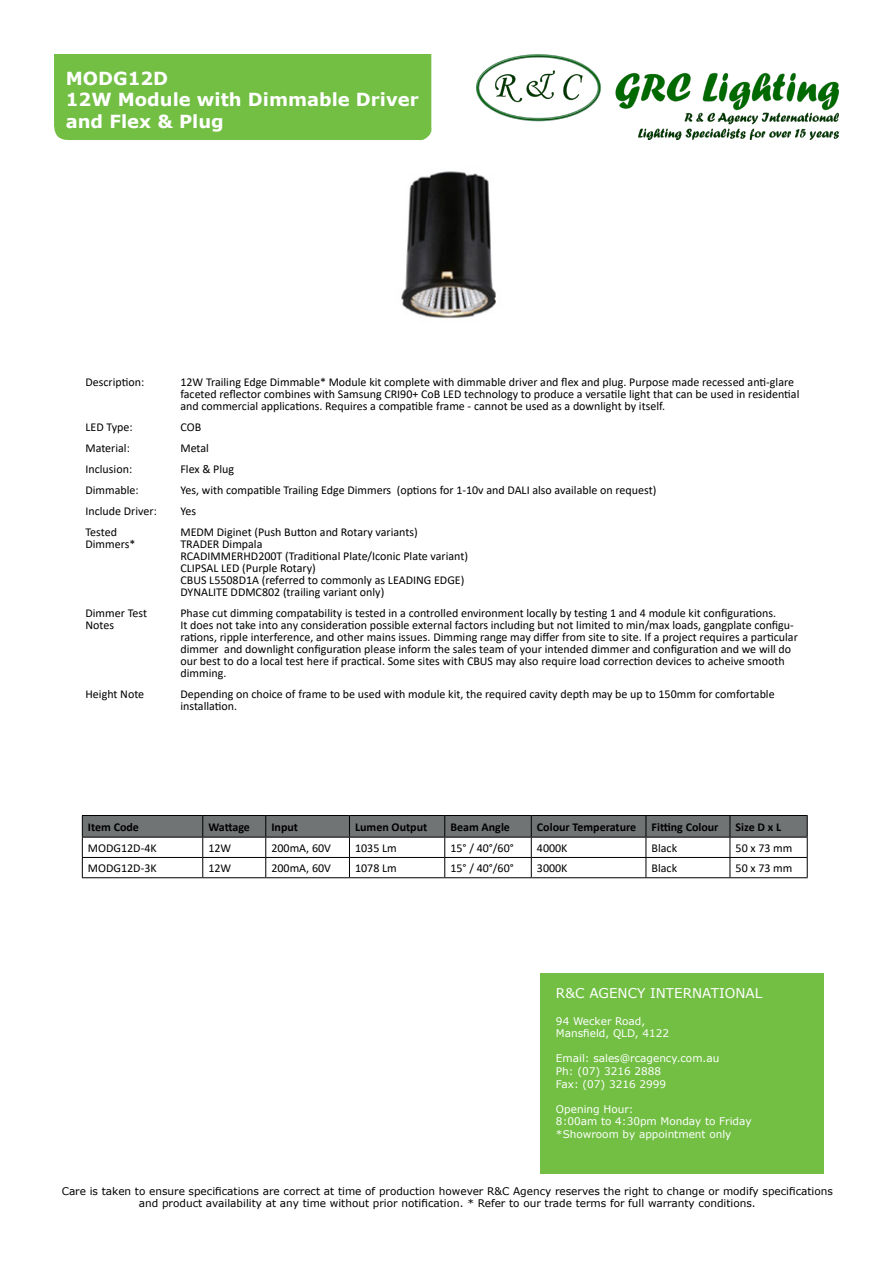
<style>
.page{position:relative;width:893px;height:1263px;background:#fff}
.page>*{position:absolute;margin:0;border:0;box-sizing:border-box;transform-origin:0 0}
.t1{font:700 18px/21.6px "Verdana";color:#fff}
.t2{font:13.5px "Verdana";color:#fff}
.t3{font:12px/12px "Calibri";color:#000}
.t4{font:700 12px "Calibri";color:#000}
.t5{font:10.5px/12.6px "Verdana";color:#000;text-align:center}
.t6{font:10.5px/12.6px "Verdana";color:#fff}
</style>
<div class="page">
<div style="left:54px;top:54px;width:378px;height:87px;background:#72bf44"></div>
<img style="left:477px;top:54px;width:362px;height:85px">
<div style="left:540px;top:973px;width:283px;height:201px;background:#72bf44"></div>
<hr style="left:82px;top:877px;width:121px;height:1px;background:#000">
<hr style="left:203px;top:877px;width:63px;height:1px;background:#000">
<hr style="left:266px;top:877px;width:83px;height:1px;background:#000">
<hr style="left:349px;top:877px;width:96px;height:1px;background:#000">
<hr style="left:445px;top:877px;width:86px;height:1px;background:#000">
<hr style="left:531px;top:877px;width:115px;height:1px;background:#000">
<hr style="left:646px;top:877px;width:84px;height:1px;background:#000">
<hr style="left:730px;top:877px;width:78px;height:1px;background:#000">
<svg style="left:82px;top:815px;width:726px;height:62px"></svg>
<hr style="left:730px;top:837px;width:78px;height:1px;background:#000">
<img style="left:401px;top:171px;width:95px;height:148px">
<h1 class="t1" style="left:66px;top:67px;width:354px">MODG12D<br>12W Module with Dimmable Driver and Flex &amp; Plug</h1>
<p class="t3" style="left:86px;top:376px;width:60px">Description:</p>
<p class="t3" style="left:180px;top:376px;width:620px">12W Trailing Edge Dimmable* Module kit complete with dimmable driver and flex and plug. Purpose made recessed anti-glare faceted reflector combines with Samsung CRI90+ CoB LED technology to produce a versatile light that can be used in residential and commercial applications. Requires a compatible frame - cannot be used as a downlight by itself.</p>
<p class="t3" style="left:86px;top:421px;width:49px">LED Type:</p>
<p class="t3" style="left:180px;top:421px;width:22px">COB</p>
<p class="t3" style="left:86px;top:442px;width:46px">Material:</p>
<p class="t3" style="left:180px;top:442px;width:30px">Metal</p>
<p class="t3" style="left:86px;top:463px;width:48px">Inclusion:</p>
<p class="t3" style="left:180px;top:463px;width:55px">Flex &amp; Plug</p>
<p class="t3" style="left:86px;top:484px;width:55px">Dimmable:</p>
<p class="t3" style="left:180px;top:484px;width:477px">Yes, with compatible Trailing Edge Dimmers (options for 1-10v and DALI also available on request)</p>
<p class="t3" style="left:86px;top:505px;width:73px">Include Driver:</p>
<p class="t3" style="left:180px;top:505px;width:17px">Yes</p>
<p class="t3" style="left:86px;top:526px;width:51px">Tested<br>Dimmers*</p>
<p class="t3" style="left:180px;top:526px;width:289px">MEDM Diginet (Push Button and Rotary variants)<br>TRADER Dimpala<br>RCADIMMERHD200T (Traditional Plate/Iconic Plate variant)<br>CLIPSAL LED (Purple Rotary)<br>CBUS L5508D1A (referred to commonly as LEADING EDGE)<br>DYNALITE DDMC802 (trailing variant only)</p>
<p class="t3" style="left:86px;top:607px;width:63px">Dimmer Test<br>Notes</p>
<p class="t3" style="left:180px;top:607px;width:619px">Phase cut dimming compatability is tested in a controlled environment locally by testing 1 and 4 module kit configurations.<br>It does not take into any consideration possible external factors including but not limited to min/max loads, gangplate configu&shy;rations, ripple interference, and other mains issues. Dimming range may differ from site to site. If a project requires a particular dimmer and downlight configuration please inform the sales team of your intended dimmer and configuration and we will do our best to do a local test here if practical. Some sites with CBUS may also require load correction devices to acheive smooth dimming.</p>
<p class="t3" style="left:86px;top:688px;width:60px">Height Note</p>
<p class="t3" style="left:180px;top:688px;width:596px">Depending on choice of frame to be used with module kit, the required cavity depth may be up to 150mm for comfortable installation.</p>
<p class="t4" style="left:88px;top:818px;width:53px">Item Code</p>
<p class="t4" style="left:208px;top:818px;width:43px">Wattage</p>
<p class="t4" style="left:271px;top:818px;width:28px">Input</p>
<p class="t4" style="left:355px;top:818px;width:74px">Lumen Output</p>
<p class="t4" style="left:450px;top:818px;width:61px">Beam Angle</p>
<p class="t4" style="left:537px;top:818px;width:101px">Colour Temperature</p>
<p class="t4" style="left:652px;top:818px;width:68px">Fitting Colour</p>
<p class="t4" style="left:736px;top:818px;width:47px">Size D x L</p>
<p class="t3" style="left:88px;top:841px;width:70px">MODG12D-4K</p>
<p class="t3" style="left:208px;top:841px;width:24px">12W</p>
<p class="t3" style="left:271px;top:841px;width:61px">200mA, 60V</p>
<p class="t3" style="left:355px;top:841px;width:43px">1035 Lm</p>
<p class="t3" style="left:450px;top:841px;width:65px">15° / 40°/60°</p>
<p class="t3" style="left:537px;top:841px;width:32px">4000K</p>
<p class="t3" style="left:652px;top:841px;width:27px">Black</p>
<p class="t3" style="left:736px;top:841px;width:58px">50 x 73 mm</p>
<p class="t3" style="left:88px;top:862px;width:70px">MODG12D-3K</p>
<p class="t3" style="left:208px;top:862px;width:24px">12W</p>
<p class="t3" style="left:271px;top:862px;width:61px">200mA, 60V</p>
<p class="t3" style="left:355px;top:862px;width:43px">1078 Lm</p>
<p class="t3" style="left:450px;top:862px;width:65px">15° / 40°/60°</p>
<p class="t3" style="left:537px;top:862px;width:32px">3000K</p>
<p class="t3" style="left:652px;top:862px;width:27px">Black</p>
<p class="t3" style="left:736px;top:862px;width:58px">50 x 73 mm</p>
<p class="t2" style="left:556px;top:983px;width:208px">R&amp;C AGENCY INTERNATIONAL</p>
<p class="t6" style="left:556px;top:1014px;width:115px">94 Wecker Road,<br>Mansfield, QLD, 4122</p>
<p class="t6" style="left:556px;top:1052px;width:165px">Email: sales@rcagency.com.au<br>Ph: (07) 3216 2888<br>Fax: (07) 3216 2999</p>
<p class="t6" style="left:556px;top:1102px;width:197px">Opening Hour:<br>8:00am to 4:30pm Monday to Friday *Showroom by appointment only</p>
<p class="t5" style="left:62px;top:1184px;width:773px">Care is taken to ensure specifications are correct at time of production however R&amp;C Agency reserves the right to change or modify specifications and product availability at any time without prior notification. * Refer to our trade terms for full warranty conditions.</p>
</div>
